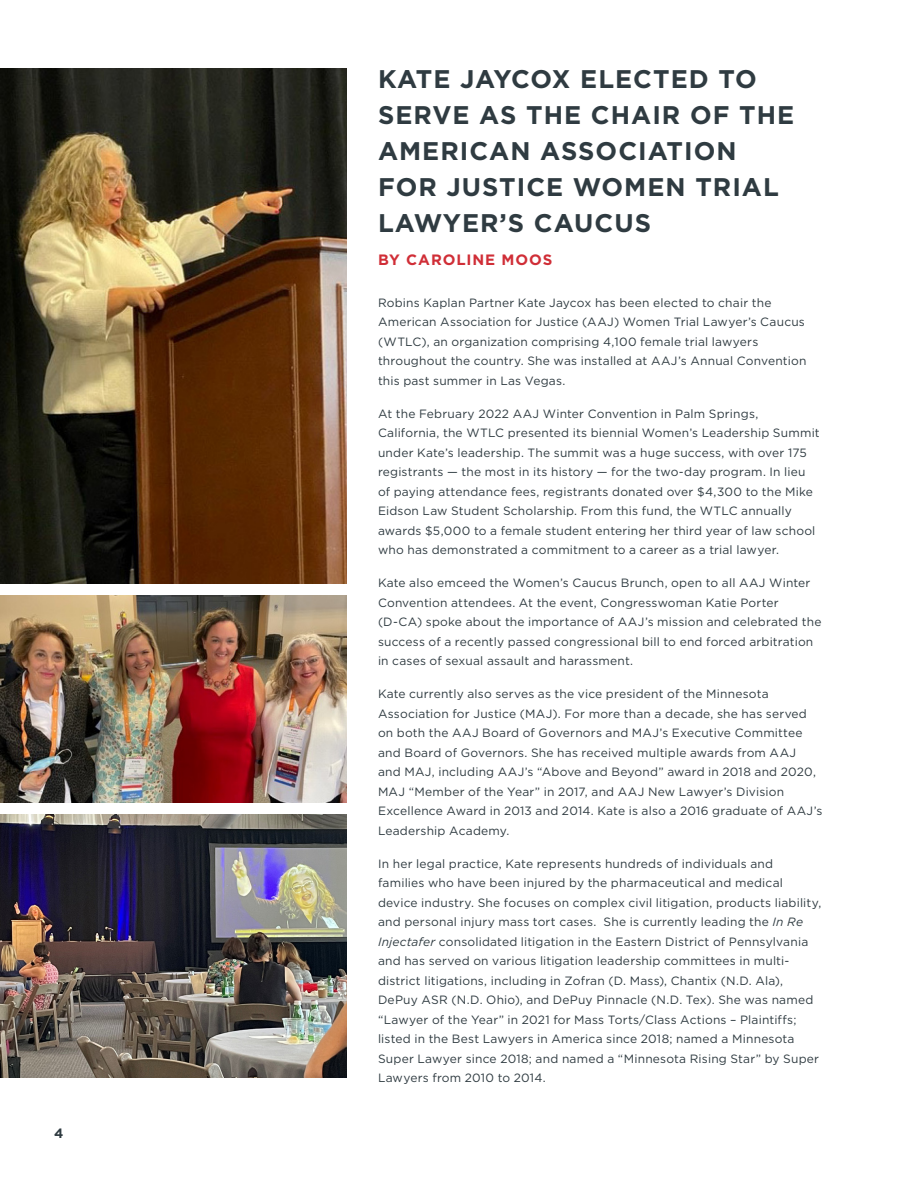
<style>
.page{position:relative;width:918px;height:1188px;background:#fff}
.page>*{position:absolute;margin:0;border:0;box-sizing:border-box;transform-origin:0 0}
.Justice_Report_Heade{font:700 25.5px/36px "Gotham";letter-spacing:.04em;color:#2f3b41}
.Justice_Report_Heade-2{font:700 15px "Gotham";letter-spacing:.06em;color:#d02e37}
.t1{font:700 13.5px "Gotham";color:#2f3b41}
.Spotlight-Body{font:12px/19.5px "Gotham";letter-spacing:.015em;color:#2f3b41}
.s1{font-style:italic}
</style>
<div class="page">
<img style="left:0;top:68px;width:347px;height:516px">
<img style="left:0;top:595px;width:347px;height:208px">
<img style="left:0;top:814px;width:347px;height:264px">
<p class="t1" style="left:54px;top:1124px;width:11px">4</p>
<p class="Justice_Report_Heade" style="left:378px;top:61px;width:418px">KATE JAYCOX ELECTED TO<br>SERVE AS THE CHAIR OF THE<br>AMERICAN ASSOCIATION<br>FOR JUSTICE WOMEN TRIAL<br>LAWYER’S CAUCUS</p>
<p class="Justice_Report_Heade-2" style="left:378px;top:250px;width:176px">BY CAROLINE MOOS</p>
<p class="Spotlight-Body" style="left:378px;top:293px;width:430px">Robins Kaplan Partner Kate Jaycox has been elected to chair the American Association for Justice (AAJ) Women Trial Lawyer’s Caucus (WTLC), an organization comprising 4,100 female trial lawyers throughout the country. She was installed at AAJ’s Annual Convention this past summer in Las Vegas.</p>
<p class="Spotlight-Body" style="left:378px;top:404px;width:443px">At the February 2022 AAJ Winter Convention in Palm Springs, California, the WTLC presented its biennial Women’s Leadership Summit under Kate’s leadership. The summit was a huge success, with over 175 registrants — the most in its history — for the two-day program. In lieu of paying attendance fees, registrants donated over $4,300 to the Mike Eidson Law Student Scholarship. From this fund, the WTLC annually awards $5,000 to a female student entering her third year of law school who has demonstrated a commitment to a career as a trial lawyer.</p>
<p class="Spotlight-Body" style="left:378px;top:573px;width:445px">Kate also emceed the Women’s Caucus Brunch, open to all AAJ Winter Convention attendees. At the event, Congresswoman Katie Porter (D-CA) spoke about the importance of AAJ’s mission and celebrated the success of a recently passed congressional bill to end forced arbitration in cases of sexual assault and harassment.</p>
<p class="Spotlight-Body" style="left:378px;top:684px;width:446px">Kate currently also serves as the vice president of the Minnesota Association for Justice (MAJ). For more than a decade, she has served on both the AAJ Board of Governors and MAJ’s Executive Committee and Board of Governors. She has received multiple awards from AAJ<br>and MAJ, including AAJ’s “Above and Beyond” award in 2018 and 2020, MAJ “Member of the Year” in 2017, and AAJ New Lawyer’s Division Excellence Award in 2013 and 2014. Kate is also a 2016 graduate of AAJ’s Leadership Academy.</p>
<p class="Spotlight-Body" style="left:378px;top:854px;width:445px">In her legal practice, Kate represents hundreds of individuals and families who have been injured by the pharmaceutical and medical device industry. She focuses on complex civil litigation, products liability, and personal injury mass tort cases. She is currently leading the <span class="s1">In Re Injectafer</span> consolidated litigation in the Eastern District of Pennsylvania and has served on various litigation leadership committees in multi&shy;district litigations, including in Zofran (D. Mass), Chantix (N.D. Ala), DePuy ASR (N.D. Ohio), and DePuy Pinnacle (N.D. Tex). She was named “Lawyer of the Year” in 2021 for Mass Torts/Class Actions – Plaintiffs; listed in the Best Lawyers in America since 2018; named a Minnesota Super Lawyer since 2018; and named a “Minnesota Rising Star” by Super Lawyers from 2010 to 2014.</p>
</div>
